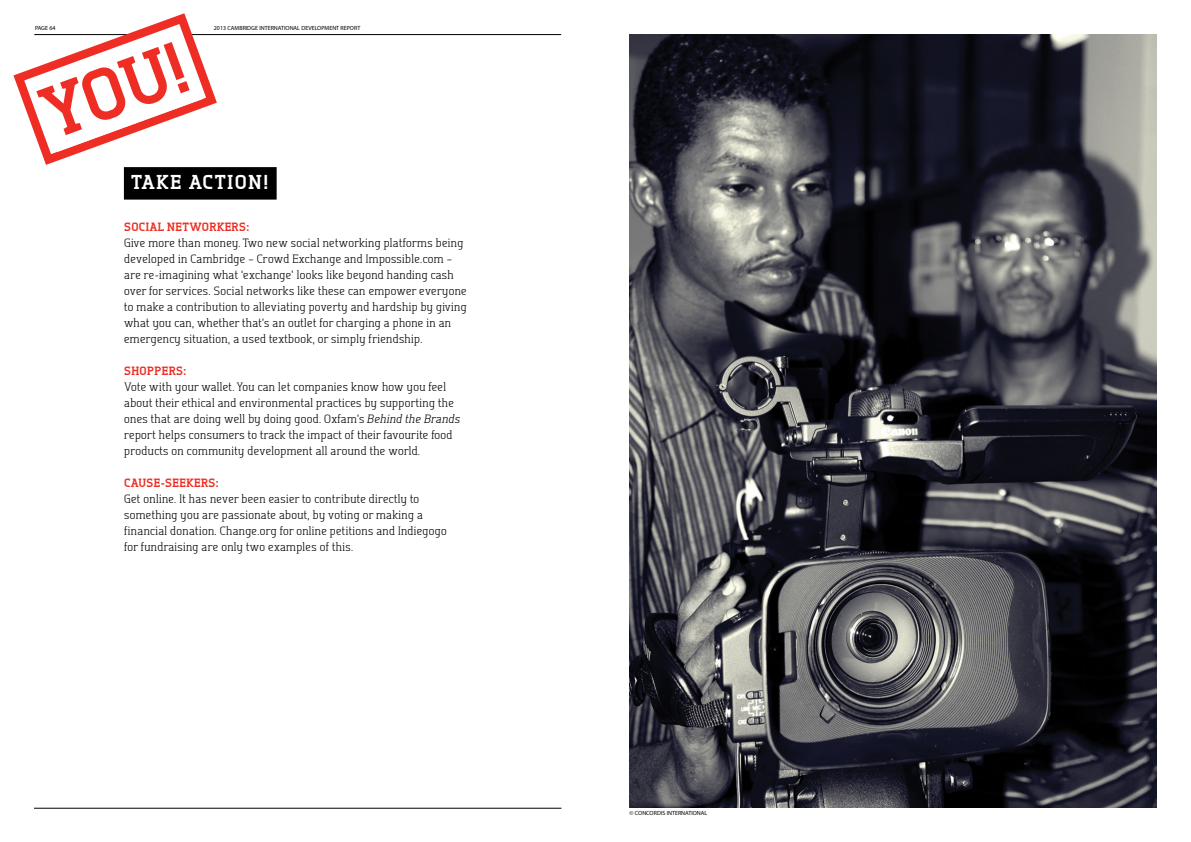
<style>
.page{position:relative;width:1191px;height:842px;background:#fff}
.page>*{position:absolute;margin:0;border:0;box-sizing:border-box;transform-origin:0 0}
.t1{font:800 73.3px "Tertre";color:#ee2e24}
.t2{font:800 20.1px "Tertre";letter-spacing:.08em;color:#fff}
.t3{font:300 12px/16px "Tertre";letter-spacing:.03em;color:#000}
.t4{font:800 12px "Tertre";letter-spacing:.03em;color:#ee2e24}
.t5{font:6px "Myriad Pro";color:#000}
.s1{font-style:italic}
</style>
<div class="page">
<hr style="left:34px;top:34px;width:527px;height:1px;background:#000">
<hr style="left:34px;top:808px;width:527px;height:1px;background:#000">
<div style="left:124px;top:167px;width:153px;height:33px;background:#000;border:2px solid #000"></div>
<img style="left:629px;top:35px;width:527px;height:773px">
<svg style="left:13px;top:13px;width:209px;height:157px"></svg>
<p class="t5" style="left:35px;top:24px;width:22px">PAGE 64</p>
<p class="t5" style="left:214px;top:24px;width:148px">2013 CAMBRIDGE INTERNATIONAL DEVELOPMENT REPORT</p>
<h1 class="t1" style="left:28px;top:72px;width:151px;rotate:-20deg">YOU!</h1>
<h2 class="t2" style="left:131px;top:169px;width:138px">TAKE ACTION!</h2>
<p class="t4" style="left:124px;top:220px;width:126px">SOCIAL NETWORKERS:</p>
<p class="t3" style="left:124px;top:235px;width:344px">Give more than money. Two new social networking platforms being developed in Cambridge – Crowd Exchange and Impossible.com – are re-imagining what ‘exchange’ looks like beyond handing cash over for services. Social networks like these can empower everyone to make a contribution to alleviating poverty and hardship by giving what you can, whether that’s an outlet for charging a phone in an emergency situation, a used textbook, or simply friendship.</p>
<p class="t4" style="left:124px;top:364px;width:64px">SHOPPERS:</p>
<p class="t3" style="left:124px;top:379px;width:338px">Vote with your wallet. You can let companies know how you feel about their ethical and environmental practices by supporting the ones that are doing well by doing good. Oxfam’s <span class="s1">Behind the Brands </span>report helps consumers to track the impact of their favourite food products on community development all around the world.</p>
<p class="t4" style="left:124px;top:476px;width:96px">CAUSE-SEEKERS:</p>
<p class="t3" style="left:124px;top:491px;width:324px">Get online. It has never been easier to contribute directly to something you are passionate about, by voting or making a financial donation. Change.org for online petitions and Indiegogo for fundraising are only two examples of this.</p>
<p class="t5" style="left:629px;top:810px;width:79px">© CONCORDIS INTERNATIONAL</p>
</div>
